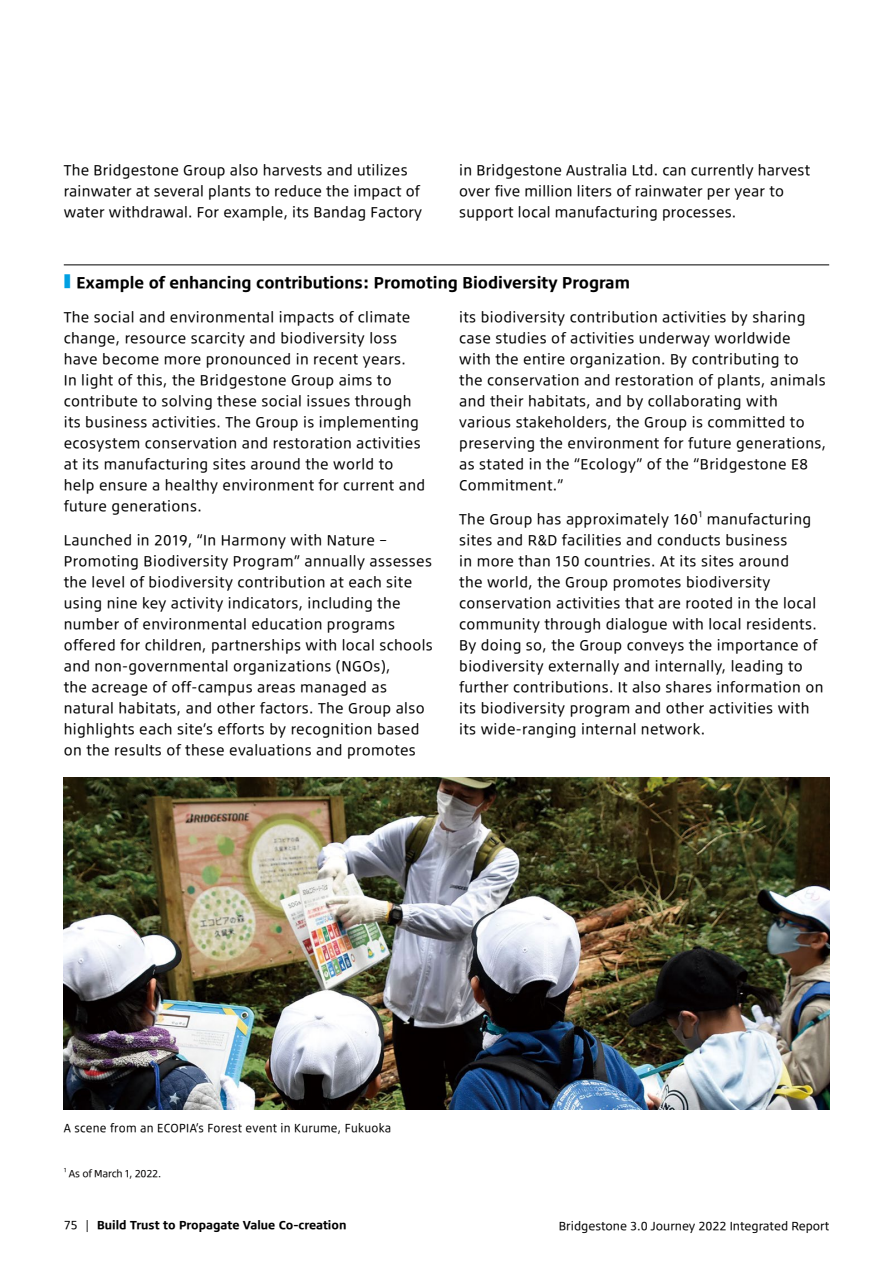
<style>
.page{position:relative;width:893px;height:1263px;background:#fff}
.page>*{position:absolute;margin:0;border:0;box-sizing:border-box;transform-origin:0 0}
.t1{font:700 14.25px "Bridgestone Type TP";color:#000}
.t2{font:12.75px/21px "Bridgestone Type TP";letter-spacing:.03em;color:#000}
.t3{font:10.5px "Bridgestone Type TP";letter-spacing:.03em;color:#000;scale:.95 1}
.t4{font:10.5px "Bridgestone Type TP";letter-spacing:.005em;color:#000}
.t5{font:700 10.5px "Bridgestone Type TP";color:#000}
.t6{font:9px "Bridgestone Type TP";letter-spacing:-.02em;color:#040000}
.t7{font:7.5px "Bridgestone Type TP";color:#000}
.t8{font:5.25px "Bridgestone Type TP";color:#040000}
.s1{font-size:17.85px;color:#00a0e2}
.s2{font-weight:400}
</style>
<div class="page">
<img style="left:64px;top:777px;width:765px;height:332px">
<hr style="left:64px;top:264px;width:765px;height:1px;background:#000">
<p class="t2" style="left:64px;top:159px;width:360px">The Bridgestone Group also harvests and utilizes rainwater at several plants to reduce the impact of water withdrawal. For example, its Bandag Factory</p>
<p class="t2" style="left:459px;top:159px;width:352px">in Bridgestone Australia Ltd. can currently harvest over five million liters of rainwater per year to support local manufacturing processes.</p>
<p class="t1" style="left:64px;top:270px;width:568px"><span class="s1">■</span> Example of enhancing contributions: Promoting Biodiversity Program</p>
<p class="t2" style="left:64px;top:305px;width:363px">The social and environmental impacts of climate change, resource scarcity and biodiversity loss have become more pronounced in recent years.<br>In light of this, the Bridgestone Group aims to contribute to solving these social issues through its business activities. The Group is implementing ecosystem conservation and restoration activities at its manufacturing sites around the world to help ensure a healthy environment for current and future generations.</p>
<p class="t2" style="left:64px;top:528px;width:371px">Launched in 2019, “In Harmony with Nature – Promoting Biodiversity Program” annually assesses the level of biodiversity contribution at each site using nine key activity indicators, including the number of environmental education programs offered for children, partnerships with local schools and non-governmental organizations (NGOs),<br>the acreage of off-campus areas managed as natural habitats, and other factors. The Group also highlights each site’s efforts by recognition based on the results of these evaluations and promotes</p>
<p class="t2" style="left:459px;top:305px;width:368px">its biodiversity contribution activities by sharing case studies of activities underway worldwide<br>with the entire organization. By contributing to<br>the conservation and restoration of plants, animals and their habitats, and by collaborating with various stakeholders, the Group is committed to preserving the environment for future generations, as stated in the “Ecology” of the “Bridgestone E8<br>Commitment.”</p>
<p class="t2" style="left:459px;top:507px;width:240px">The Group has approximately 160</p>
<p class="t7" style="left:698px;top:508px;width:5px">1</p>
<p class="t2" style="left:459px;top:507px;width:366px;text-indent:248px">manufacturing sites and R&amp;D facilities and conducts business<br>in more than 150 countries. At its sites around<br>the world, the Group promotes biodiversity conservation activities that are rooted in the local community through dialogue with local residents.<br>By doing so, the Group conveys the importance of biodiversity externally and internally, leading to further contributions. It also shares information on its biodiversity program and other activities with its wide-ranging internal network.</p>
<p class="t3" style="left:64px;top:1119px;width:346px">A scene from an ECOPIA’s Forest event in Kurume, Fukuoka</p>
<p class="t8" style="left:64px;top:1166px;width:4px">1</p>
<p class="t6" style="left:69px;top:1166px;width:94px">As of March 1, 2022.</p>
<p class="t5" style="left:64px;top:1216px;width:284px"><span class="s2">75 |</span> Build Trust to Propagate Value Co-creation</p>
<p class="t4" style="left:559px;top:1217px;width:272px">Bridgestone 3.0 Journey 2022 Integrated Report</p>
</div>
